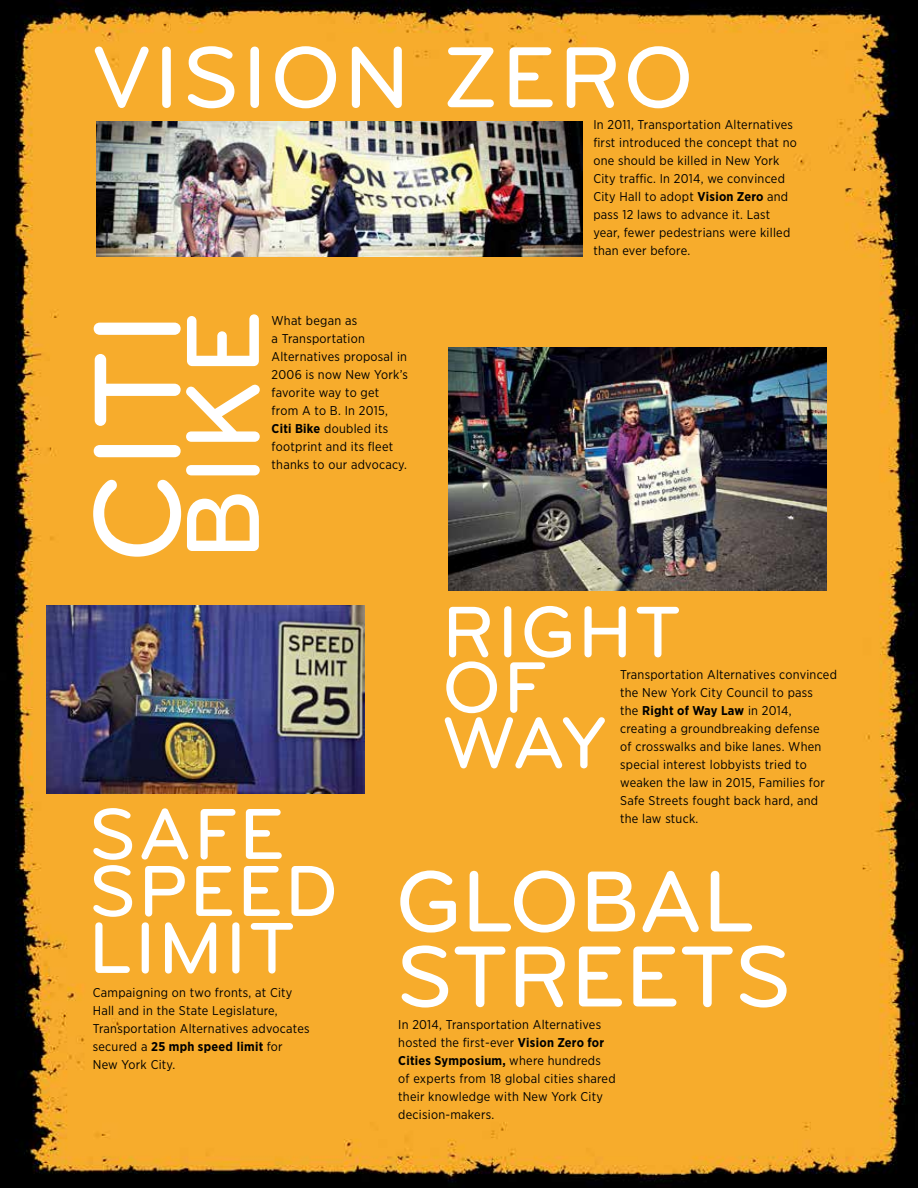
<style>
.page{position:relative;width:918px;height:1188px;background:#fff}
.page>*{position:absolute;margin:0;border:0;box-sizing:border-box;transform-origin:0 0}
.t1{font:500 127.5px "Bryant Pro";color:#fff}
.t2{font:500 108px "Bryant Pro";color:#fff}
.t3{font:500 90px/75px "Bryant Pro";letter-spacing:.015em;color:#fff}
.t4{font:500 75px/57px "Bryant Pro";letter-spacing:.03em;color:#fff}
.t5{font:12.75px/18px "Gotham Narrow";letter-spacing:.02em;color:#000}
.s1{font-weight:700}
</style>
<div class="page">
<img style="left:0;top:0;width:918px;height:1188px">
<img style="left:47px;top:606px;width:318px;height:187px">
<img style="left:97px;top:122px;width:486px;height:134px">
<img style="left:448px;top:348px;width:378px;height:243px">
<h3 class="t3" style="left:92px;top:40px;width:603px">VISION ZERO</h3>
<h1 class="t1" style="left:59px;top:563px;width:254px;rotate:-90deg">CITI</h1>
<h2 class="t2" style="left:157px;top:561px;width:252px;rotate:-90deg">BIKE</h2>
<p class="t5" style="left:272px;top:311px;width:138px">What began as<br>a Transportation<br>Alternatives proposal in<br>2006 is now New York’s favorite way to get from A to B. In 2015,<br><span class="s1">Citi Bike</span> doubled its footprint and its fleet thanks to our advocacy.</p>
<p class="t5" style="left:593px;top:116px;width:205px">In 2011, Transportation Alternatives first introduced the concept that no one should be killed in New York<br>City traffic. In 2014, we convinced<br>City Hall to adopt <span class="s1">Vision Zero</span> and pass 12 laws to advance it. Last year, fewer pedestrians were killed than ever before.</p>
<h3 class="t4" style="left:88px;top:805px;width:147px">SAFE<br>SPEED<br>LIMIT</h3>
<p class="t5" style="left:93px;top:984px;width:218px">Campaigning on two fronts, at City<br>Hall and in the State Legislature,<br>Transportation Alternatives advocates secured a <span class="s1">25 mph speed limit</span> for<br>New York City.</p>
<h3 class="t4" style="left:442px;top:604px;width:240px;line-height:55.5px">RIGHT<br>OF<br>WAY</h3>
<p class="t5" style="left:620px;top:665px;width:218px">Transportation Alternatives convinced the New York City Council to pass<br>the <span class="s1">Right of Way Law</span> in 2014, creating a groundbreaking defense<br>of crosswalks and bike lanes. When special interest lobbyists tried to weaken the law in 2015, Families for<br>Safe Streets fought back hard, and the law stuck.</p>
<h3 class="t3" style="left:396px;top:864px;width:397px">GLOBAL<br>STR EETS</h3>
<p class="t5" style="left:398px;top:1015px;width:219px">In 2014, Transportation Alternatives hosted the first-ever <span class="s1">Vision Zero for Cities Symposium,</span> where hundreds<br>of experts from 18 global cities shared their knowledge with New York City decision-makers.</p>
</div>
